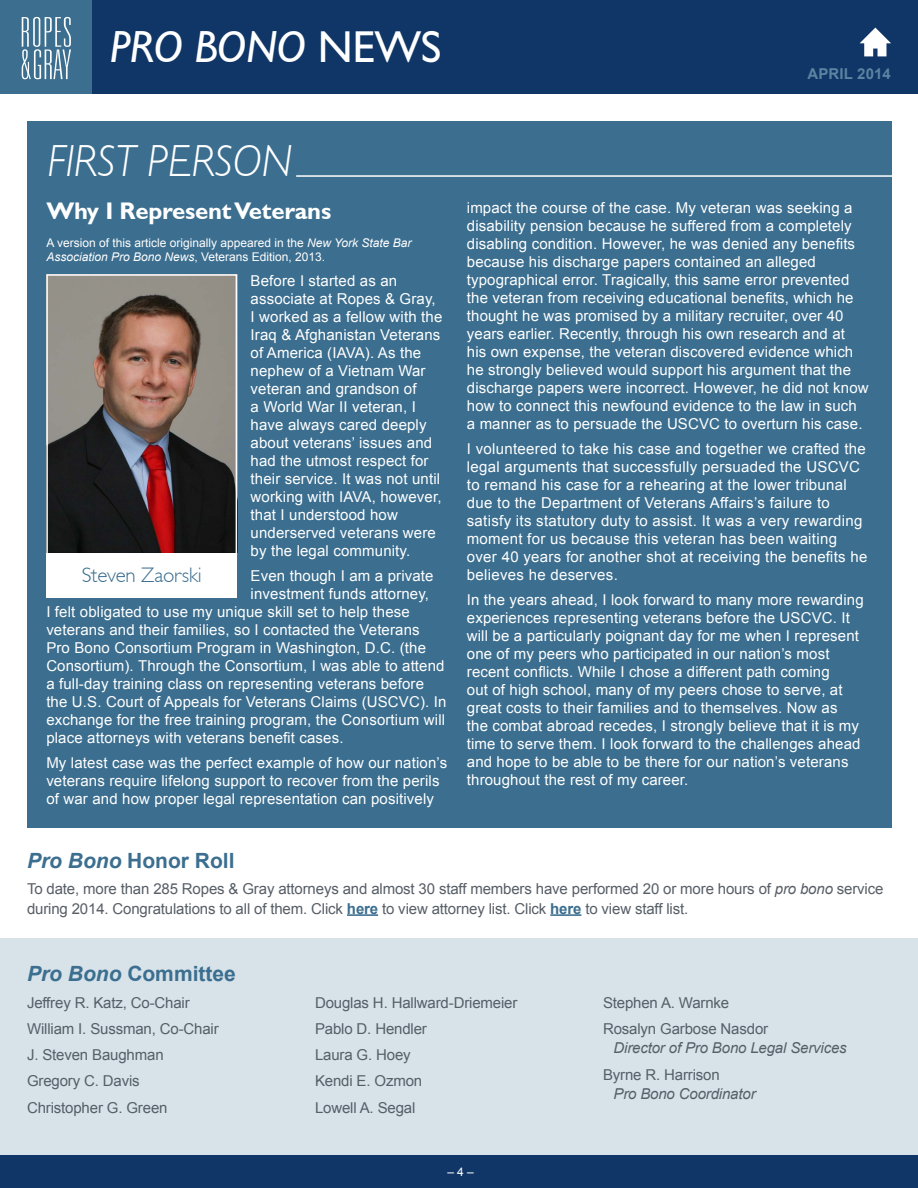
<style>
.page{position:relative;width:918px;height:1188px;background:#fff}
.page>*{position:absolute;margin:0;border:0;box-sizing:border-box;transform-origin:0 0}
.t1{font:italic 45px "Gill Sans";letter-spacing:-.01em;color:#fff}
.t2{font:italic 300 45px "Gill Sans";letter-spacing:-.01em;color:#fff}
.t3{font:700 24px "Gill Sans";letter-spacing:-.01em;color:#fff}
.t4{font:700 21px "Arial";color:#3b6e8f}
.t5{font:300 21px "Gill Sans";letter-spacing:-.01em;color:#3b6e8f}
.t6{font:15px/18px "Arial";letter-spacing:.01em;color:#fff}
.t7{font:15px/26.2px "Arial";letter-spacing:-.01em;color:#565f67}
.t8{font:15px/19.5px "Arial";letter-spacing:-.01em;color:#575e66}
.t9{font:italic 15px "Arial";letter-spacing:-.01em;color:#565f67}
.t10{font:700 15px "Arial";letter-spacing:.01em;color:#5b84a2}
.t11{font:12px/14.4px "Arial";color:#fff}
.s1{font-family:"Gill Sans Std";font-style:normal}
.s2{font-style:italic}
.s3{font-weight:700;color:#3b6e8f}
</style>
<div class="page">
<div style="left:0;top:0;width:918px;height:94px;background:#0f3666"></div>
<div style="left:0;top:0;width:91px;height:94px;background:#3b6e8f"></div>
<svg style="left:22px;top:17px;width:49px;height:62px"></svg>
<div style="left:0;top:1155px;width:918px;height:33px;background:#0f3666"></div>
<div style="left:0;top:939px;width:918px;height:216px;background:#d8e2e9"></div>
<div style="left:27px;top:122px;width:864px;height:706px;background:#3b6e8f"></div>
<hr style="left:347px;top:914px;width:31px;height:2px;background:#3b6e8f">
<hr style="left:550px;top:914px;width:31px;height:2px;background:#3b6e8f">
<svg style="left:860px;top:28px;width:31px;height:28px"></svg>
<div style="left:46px;top:274px;width:191px;height:323px;background:#fff"></div>
<img style="left:49px;top:277px;width:185px;height:275px">
<div style="left:46px;top:274px;width:191px;height:281px;border:2px solid #fff"></div>
<hr style="left:297px;top:175px;width:605px;height:2px;background:#fff">
<h1 class="t1" style="left:110px;top:21px;width:333px">PRO BONO <span class="s1">NEWS</span></h1>
<p class="t10" style="left:807px;top:64px;width:85px">april 2014</p>
<h1 class="t2" style="left:47px;top:136px;width:247px">FIRST PERSON</h1>
<h2 class="t3" style="left:46px;top:197px;width:286px">Why I Represent Veterans</h2>
<p class="t11" style="left:46px;top:236px;width:367px">A version of this article originally appeared in the <span class="s2">New York State Bar<br>Association Pro Bono News</span>, Veterans Edition, 2013.</p>
<p class="t6" style="left:251px;top:272px;width:193px">Before I started as an associate at Ropes &amp; Gray,<br>I worked as a fellow with the<br>Iraq &amp; Afghanistan Veterans of America (IAVA). As the nephew of a Vietnam War veteran and grandson of<br>a World War II veteran, I have always cared deeply about veterans’ issues and had the utmost respect for their service. It was not until working with IAVA, however, that I understood how underserved veterans were by the legal community.</p>
<p class="t6" style="left:251px;top:567px;width:185px">Even though I am a private</p>
<p class="t6" style="left:251px;top:585px;width:180px">investment funds attorney,</p>
<p class="t6" style="left:46px;top:603px;width:365px">I felt obligated to use my unique skill set to help these</p>
<p class="t6" style="left:46px;top:621px;width:375px">veterans and their families, so I contacted the Veterans</p>
<p class="t6" style="left:46px;top:639px;width:381px">Pro Bono Consortium Program in Washington, D.C. (the</p>
<p class="t6" style="left:46px;top:657px;width:400px">Consortium). Through the Consortium, I was able to attend</p>
<p class="t6" style="left:46px;top:675px;width:379px">a full-day training class on representing veterans before</p>
<p class="t6" style="left:46px;top:693px;width:402px">the U.S. Court of Appeals for Veterans Claims (USCVC). In</p>
<p class="t6" style="left:46px;top:711px;width:400px">exchange for the free training program, the Consortium will</p>
<p class="t6" style="left:46px;top:729px;width:299px">place attorneys with veterans benefit cases.</p>
<p class="t6" style="left:46px;top:753px;width:402px">My latest case was the perfect example of how our nation’s veterans require lifelong support to recover from the perils of war and how proper legal representation can positively</p>
<h3 class="t5" style="left:82px;top:563px;width:122px">Steven Zaorski</h3>
<p class="t6" style="left:467px;top:199px;width:403px">impact the course of the case. My veteran was seeking a disability pension because he suffered from a completely disabling condition. However, he was denied any benefits because his discharge papers contained an alleged typographical error. Tragically, this same error prevented the veteran from receiving educational benefits, which he thought he was promised by a military recruiter, over 40 years earlier. Recently, through his own research and at<br>his own expense, the veteran discovered evidence which he strongly believed would support his argument that the discharge papers were incorrect. However, he did not know how to connect this newfound evidence to the law in such a manner as to persuade the USCVC to overturn his case.</p>
<p class="t6" style="left:467px;top:440px;width:402px">I volunteered to take his case and together we crafted the legal arguments that successfully persuaded the USCVC to remand his case for a rehearing at the lower tribunal due to the Department of Veterans Affairs’s failure to satisfy its statutory duty to assist. It was a very rewarding moment for us because this veteran has been waiting over 40 years for another shot at receiving the benefits he believes he deserves.</p>
<p class="t6" style="left:467px;top:591px;width:398px">In the years ahead, I look forward to many more rewarding experiences representing veterans before the USCVC. It will be a particularly poignant day for me when I represent one of my peers who participated in our nation’s most recent conflicts. While I chose a different path coming<br>out of high school, many of my peers chose to serve, at great costs to their families and to themselves. Now as<br>the combat abroad recedes, I strongly believe that it is my time to serve them. I look forward to the challenges ahead and hope to be able to be there for our nation’s veterans throughout the rest of my career.</p>
<h3 class="t4" style="left:27px;top:846px;width:209px"><span class="s2">Pro Bono</span> Honor Roll</h3>
<p class="t8" style="left:27px;top:879px;width:858px">To date, more than 285 Ropes &amp; Gray attorneys and almost 30 staff members have performed 20 or more hours of <span class="s2">pro bono</span> service during 2014. Congratulations to all of them. Click <span class="s3">here</span> to view attorney list. Click <span class="s3">here</span> to view staff list.</p>
<h3 class="t4" style="left:27px;top:960px;width:210px"><span class="s2">Pro Bono</span> Committee</h3>
<p class="t7" style="left:27px;top:989px;width:193px">Jeffrey R. Katz, Co-Chair<br>William I. Sussman, Co-Chair<br>J. Steven Baughman<br>Gregory C. Davis<br>Christopher G. Green</p>
<p class="t7" style="left:315px;top:989px;width:204px">Douglas H. Hallward-Driemeier<br>Pablo D. Hendler<br>Laura G. Hoey<br>Kendi E. Ozmon<br>Lowell A. Segal</p>
<p class="t7" style="left:603px;top:989px;width:167px">Stephen A. Warnke<br>Rosalyn Garbose Nasdor</p>
<p class="t9" style="left:614px;top:1038px;width:235px">Director of Pro Bono Legal Services</p>
<p class="t7" style="left:603px;top:1061px;width:118px">Byrne R. Harrison</p>
<p class="t9" style="left:614px;top:1084px;width:144px">Pro Bono Coordinator</p>
<p class="t11" style="left:448px;top:1164px;width:28px">– 4 –</p>
</div>
